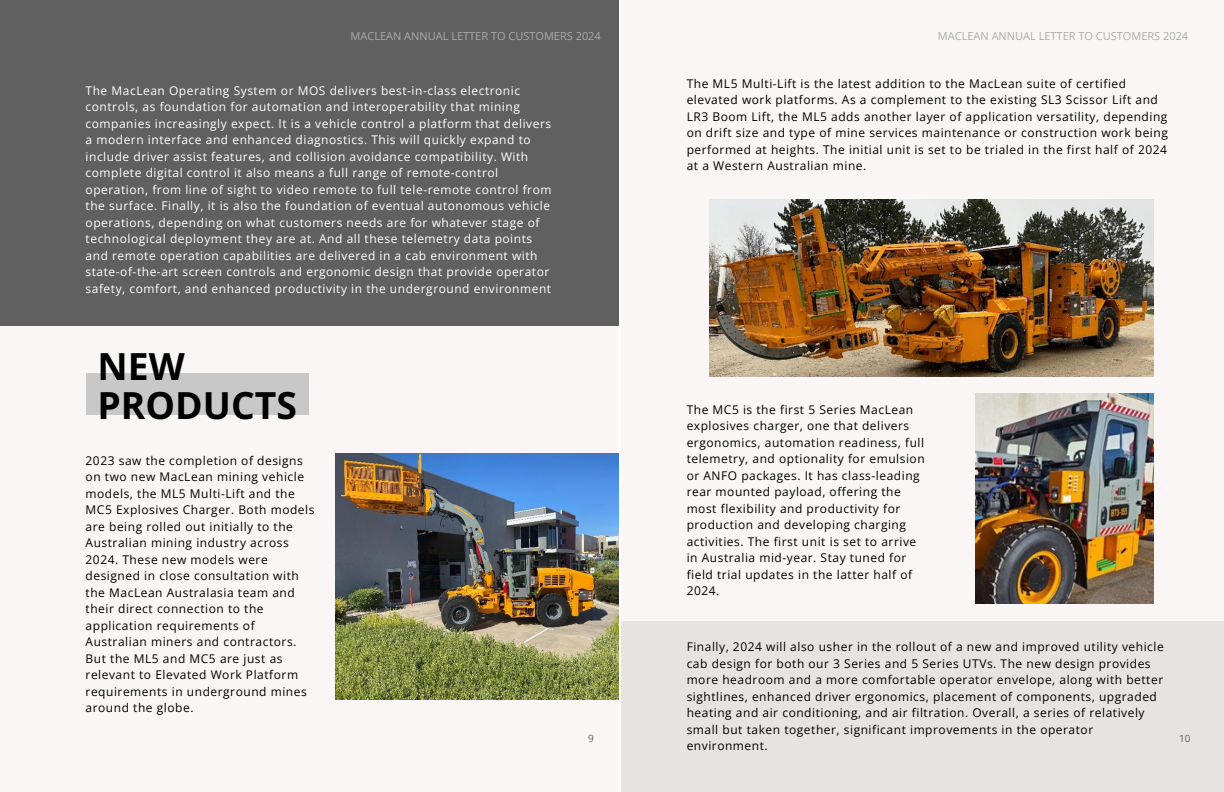
<style>
.page{position:relative;width:1224px;height:792px;background:#fff}
.page>*{position:absolute;margin:0;border:0;box-sizing:border-box;transform-origin:0 0}
.t1{font:700 37.3px/38.2px "Open Sans";color:#000}
.t2{font:12px/16.5px "Open Sans";letter-spacing:.045em;color:#000}
.t3{font:12px/16.5px "Open Sans";letter-spacing:.045em;color:#fff}
.t4{font:11px "Open Sans";color:#ababab}
.t5{font:10px "Open Sans";color:#606060}
</style>
<div class="page">
<div style="left:0;top:325px;width:618px;height:467px;background:#faf6f6"></div>
<div style="left:0;top:0;width:618px;height:325px;background:#606060"></div>
<div style="left:86px;top:374px;width:222px;height:41px;background:#c9c8c8"></div>
<img style="left:335px;top:453px;width:284px;height:246px">
<div style="left:622px;top:0;width:602px;height:791px;background:#faf6f6"></div>
<img style="left:709px;top:199px;width:445px;height:177px">
<img style="left:975px;top:394px;width:179px;height:210px">
<div style="left:622px;top:621px;width:602px;height:171px;background:#e6e3e3"></div>
<p class="t4" style="left:351px;top:29px;width:252px">MACLEAN ANNUAL LETTER TO CUSTOMERS 2024</p>
<p class="t3" style="left:86px;top:82px;width:467px">The MacLean Operating System or MOS delivers best-in-class electronic controls, as foundation for automation and interoperability that mining companies increasingly expect. It is a vehicle control a platform that delivers a modern interface and enhanced diagnostics. This will quickly expand to include driver assist features, and collision avoidance compatibility. With complete digital control it also means a full range of remote-control operation, from line of sight to video remote to full tele-remote control from the surface. Finally, it is also the foundation of eventual autonomous vehicle operations, depending on what customers needs are for whatever stage of technological deployment they are at. And all these telemetry data points and remote operation capabilities are delivered in a cab environment with state-of-the-art screen controls and ergonomic design that provide operator safety, comfort, and enhanced productivity in the underground environment</p>
<h1 class="t1" style="left:98px;top:347px;width:201px">NEW<br>PRODUCTS</h1>
<p class="t2" style="left:86px;top:452px;width:230px">2023 saw the completion of designs on two new MacLean mining vehicle models, the ML5 Multi-Lift and the<br>MC5 Explosives Charger. Both models are being rolled out initially to the<br>Australian mining industry across<br>2024. These new models were designed in close consultation with the MacLean Australasia team and their direct connection to the application requirements of<br>Australian miners and contractors.<br>But the ML5 and MC5 are just as relevant to Elevated Work Platform requirements in underground mines around the globe.</p>
<p class="t5" style="left:588px;top:731px;width:7px">9</p>
<p class="t4" style="left:938px;top:29px;width:252px">MACLEAN ANNUAL LETTER TO CUSTOMERS 2024</p>
<p class="t2" style="left:687px;top:75px;width:483px">The ML5 Multi-Lift is the latest addition to the MacLean suite of certified elevated work platforms. As a complement to the existing SL3 Scissor Lift and LR3 Boom Lift, the ML5 adds another layer of application versatility, depending on drift size and type of mine services maintenance or construction work being performed at heights. The initial unit is set to be trialed in the first half of 2024 at a Western Australian mine.</p>
<p class="t2" style="left:687px;top:401px;width:240px">The MC5 is the first 5 Series MacLean explosives charger, one that delivers ergonomics, automation readiness, full telemetry, and optionality for emulsion or ANFO packages. It has class-leading rear mounted payload, offering the most flexibility and productivity for production and developing charging activities. The first unit is set to arrive in Australia mid-year. Stay tuned for field trial updates in the latter half of 2024.</p>
<p class="t2" style="left:687px;top:638px;width:479px">Finally, 2024 will also usher in the rollout of a new and improved utility vehicle cab design for both our 3 Series and 5 Series UTVs. The new design provides more headroom and a more comfortable operator envelope, along with better sightlines, enhanced driver ergonomics, placement of components, upgraded heating and air conditioning, and air filtration. Overall, a series of relatively small but taken together, significant improvements in the operator environment.</p>
<p class="t5" style="left:1179px;top:731px;width:13px">10</p>
</div>
